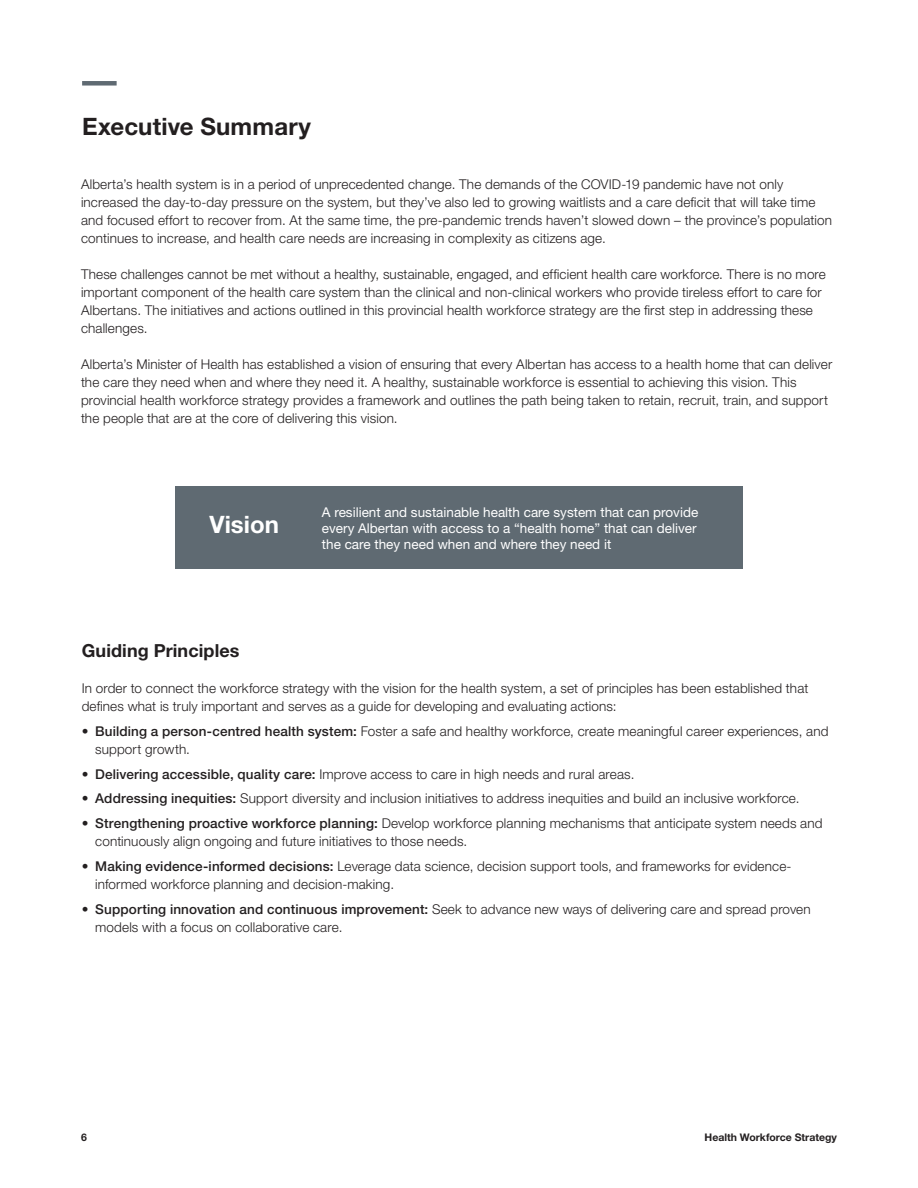
<style>
.page{position:relative;width:918px;height:1188px;background:#fff}
.page>*{position:absolute;margin:0;border:0;box-sizing:border-box;transform-origin:0 0}
.Heading_1{font:700 24px "Helvetica Neue LT Std";letter-spacing:.005em;color:#231f20}
.Footer_-_Left_Align{font:700 24px "Helvetica Neue LT Std";color:#fff}
.Subheading_1{font:700 18px "Helvetica Neue LT Std";letter-spacing:.005em;color:#231f20}
.Body_Copy{font:300 13.5px/18px "Helvetica Neue LT Std";letter-spacing:.01em;color:#231f20}
.Footer_-_Left_Align-2{font:13.5px/16.2px "Helvetica Neue LT Std";color:#fff}
.t1{font:700 10.5px "Helvetica Neue LT Std";color:#231f20}
.s1{font-weight:500}
</style>
<div class="page">
<div style="left:175px;top:486px;width:568px;height:82px;background:#5f6a72"></div>
<div style="left:82px;top:81px;width:35px;height:5px;background:#5f6a72"></div>
<p class="Heading_1" style="left:82px;top:112px;width:230px">Executive Summary</p>
<p class="Body_Copy" style="left:81px;top:175px;width:753px">Alberta’s health system is in a period of unprecedented change. The demands of the COVID-19 pandemic have not only increased the day-to-day pressure on the system, but they’ve also led to growing waitlists and a care deficit that will take time and focused effort to recover from. At the same time, the pre-pandemic trends haven’t slowed down – the province’s population continues to increase, and health care needs are increasing in complexity as citizens age.</p>
<p class="Body_Copy" style="left:81px;top:265px;width:746px">These challenges cannot be met without a healthy, sustainable, engaged, and efficient health care workforce. There is no more important component of the health care system than the clinical and non-clinical workers who provide tireless effort to care for Albertans. The initiatives and actions outlined in this provincial health workforce strategy are the first step in addressing these challenges.</p>
<p class="Body_Copy" style="left:81px;top:355px;width:753px">Alberta’s Minister of Health has established a vision of ensuring that every Albertan has access to a health home that can deliver the care they need when and where they need it. A healthy, sustainable workforce is essential to achieving this vision. This provincial health workforce strategy provides a framework and outlines the path being taken to retain, recruit, train, and support the people that are at the core of delivering this vision.</p>
<p class="Footer_-_Left_Align" style="left:210px;top:509px;width:71px">Vision</p>
<p class="Footer_-_Left_Align-2" style="left:322px;top:504px;width:378px">A resilient and sustainable health care system that can provide every Albertan with access to a “health home” that can deliver the care they need when and where they need it</p>
<p class="Subheading_1" style="left:82px;top:639px;width:159px">Guiding Principles</p>
<p class="Body_Copy" style="left:82px;top:679px;width:728px">In order to connect the workforce strategy with the vision for the health system, a set of principles has been established that defines what is truly important and serves as a guide for developing and evaluating actions:</p>
<p class="Body_Copy" style="left:95px;top:722px;width:735px;text-indent:-14px"><span class="s1">• Building a person-centred health system:</span> Foster a safe and healthy workforce, create meaningful career experiences, and support growth.</p>
<p class="Body_Copy" style="left:82px;top:764px;width:554px"><span class="s1">• Delivering accessible, quality care:</span> Improve access to care in high needs and rural areas.</p>
<p class="Body_Copy" style="left:82px;top:789px;width:719px"><span class="s1">• Addressing inequities:</span> Support diversity and inclusion initiatives to address inequities and build an inclusive workforce.</p>
<p class="Body_Copy" style="left:95px;top:814px;width:729px;text-indent:-14px"><span class="s1">• Strengthening proactive workforce planning:</span> Develop workforce planning mechanisms that anticipate system needs and continuously align ongoing and future initiatives to those needs.</p>
<p class="Body_Copy" style="left:95px;top:857px;width:698px;text-indent:-14px"><span class="s1">• Making evidence-informed decisions:</span> Leverage data science, decision support tools, and frameworks for evidence&shy;informed workforce planning and decision-making.</p>
<p class="Body_Copy" style="left:95px;top:899px;width:717px;text-indent:-14px"><span class="s1">• Supporting innovation and continuous improvement:</span> Seek to advance new ways of delivering care and spread proven models with a focus on collaborative care.</p>
<p class="t1" style="left:81px;top:1131px;width:7px">6</p>
<p class="t1" style="left:705px;top:1131px;width:134px">Health Workforce Strategy</p>
</div>
